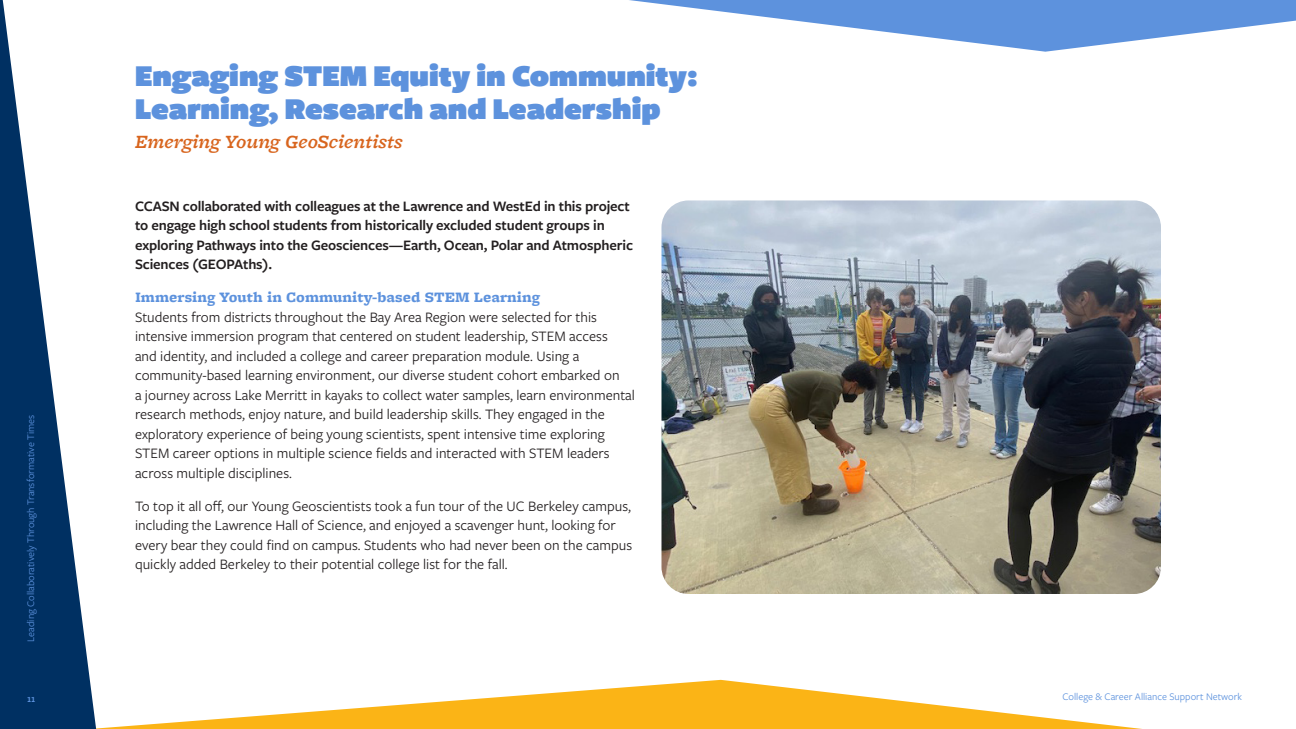
<style>
.page{position:relative;width:1296px;height:729px;background:#fff}
.page>*{position:absolute;margin:0;border:0;box-sizing:border-box;transform-origin:0 0}
.header_16_24_bold{font:900 31.5px/33px "Freight Sans U Pro Ultra";color:#5d92dd}
.header_16_24_bold-2{font:italic 600 19.5px "Freight Micro Pro";color:#d8651e}
.sans_book_9_12{font:15px/19.5px "Freight Sans Pro";color:#231f20}
.sans_book_9_12-2{font:600 15px/19.5px "Freight Sans Pro";letter-spacing:-.01em;color:#231f20}
.t1{font:10.5px "Freight Sans Pro";color:#5d92dd}
.t2{font:600 10.5px "Freight Micro Pro";color:#5d92dd}
.s1{font-family:"Freight Micro Pro";font-weight:900;color:#5d92dd}
</style>
<div class="page">
<svg style="left:101px;top:680px;width:1041px;height:49px"></svg>
<svg style="left:0;top:0;width:101px;height:729px"></svg>
<svg style="left:629px;top:0;width:667px;height:52px"></svg>
<img style="left:662px;top:200px;width:499px;height:394px">
<p class="header_16_24_bold" style="left:135px;top:59px;width:564px">Engaging STEM Equity in Community:<br>Learning, Research and Leadership</p>
<p class="t1" style="left:24px;top:642px;width:228px;rotate:-90deg">Leading Collaboratively Through Transformative Times</p>
<p class="header_16_24_bold-2" style="left:135px;top:129px;width:269px">Emerging Young GeoScientists</p>
<p class="sans_book_9_12-2" style="left:135px;top:196px;width:500px">CCASN collaborated with colleagues at the Lawrence and WestEd in this project to engage high school students from historically excluded student groups in exploring Pathways into the Geosciences—Earth, Ocean, Polar and Atmospheric Sciences (GEOPAths).</p>
<p class="sans_book_9_12" style="left:135px;top:287px;width:501px"><span class="s1">Immersing Youth in Community-based STEM Learning<br></span>Students from districts throughout the Bay Area Region were selected for this intensive immersion program that centered on student leadership, STEM access<br>and identity, and included a college and career preparation module. Using a community-based learning environment, our diverse student cohort embarked on<br>a journey across Lake Merritt in kayaks to collect water samples, learn environmental research methods, enjoy nature, and build leadership skills. They engaged in the exploratory experience of being young scientists, spent intensive time exploring STEM career options in multiple science fields and interacted with STEM leaders across multiple disciplines.</p>
<p class="sans_book_9_12" style="left:135px;top:496px;width:499px">To top it all off, our Young Geoscientists took a fun tour of the UC Berkeley campus, including the Lawrence Hall of Science, and enjoyed a scavenger hunt, looking for every bear they could find on campus. Students who had never been on the campus quickly added Berkeley to their potential college list for the fall.</p>
<p class="t2" style="left:27px;top:692px;width:10px">11</p>
<p class="t1" style="left:1063px;top:690px;width:181px">College &amp; Career Alliance Support Network</p>
</div>
